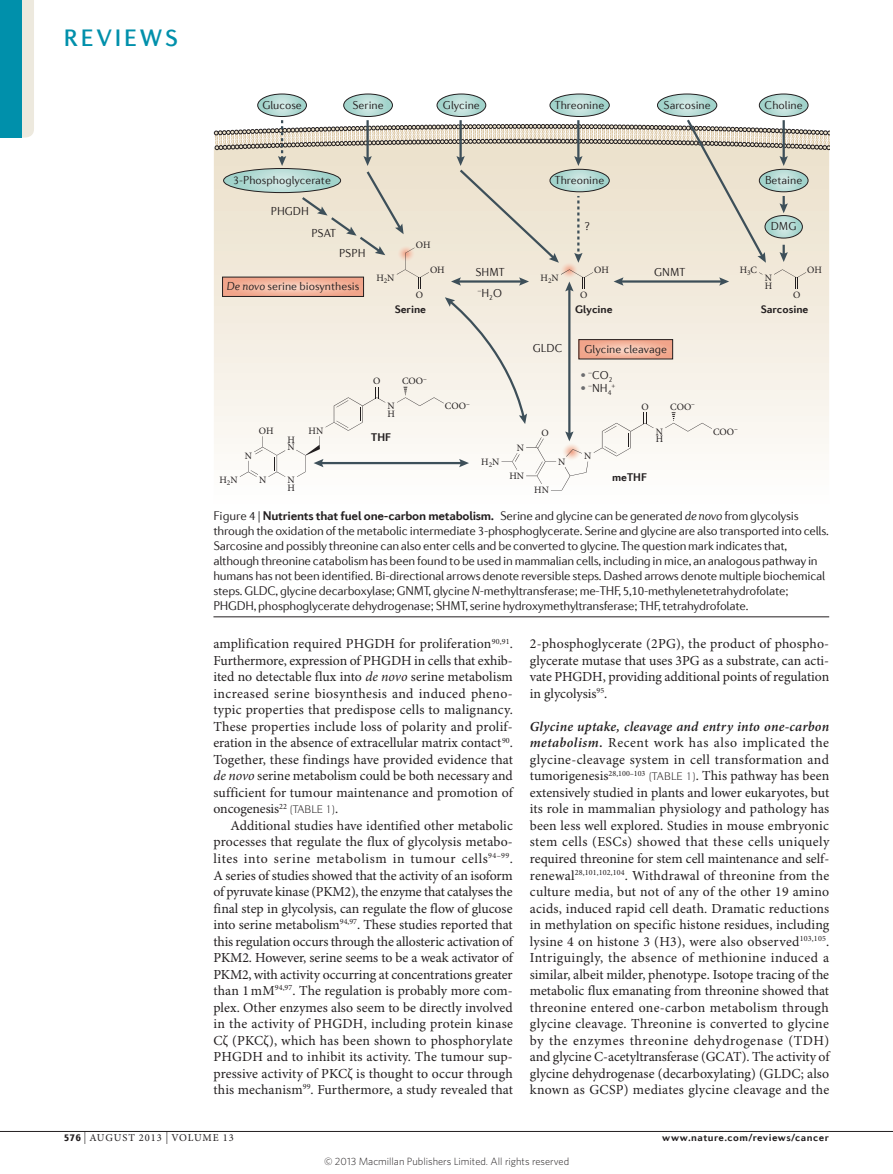
<style>
.page{position:relative;width:893px;height:1174px;background:#fff}
.page>*{position:absolute;margin:0;border:0;box-sizing:border-box;transform-origin:0 0}
.t1{font:500 24px "Diverda Sans Com";letter-spacing:.115em;color:#0090ab}
.bodyindent{font:13.8px/16.5px "Minion Pro";color:#231f20;text-align:justify}
.bodyfirst_inline{font:13.8px/16.5px "Minion Pro";letter-spacing:.02em;color:#231f20;text-align:justify}
.figurecaption{font:300 12.75px/15px "Diverda Sans Com";letter-spacing:-.02em;color:#231f20}
.t2{font:300 11.7px "Diverda Sans Com";color:#231f20}
.t3{font:700 11.7px "Diverda Sans Com";color:#231f20}
.t4{font:700 11.25px "Diverda Sans Com";color:#231f20}
.t5{font:300 10.5px "Whitney";color:#231f20}
.t6{font:700 10.5px "Diverda Sans Com";letter-spacing:.045em;color:#231f20}
.t7{font:10.5px "Minion Pro";letter-spacing:.085em;color:#231f20}
.t8{font:9.75px/7.6px "Minion Pro";color:#231f20}
.t9{font:300 7.5px "Diverda Sans Com";color:#231f20}
.s1{font-style:italic}
.s2{font-size:11.7px}
.s3{font-size:11.7px;color:#6c6d70}
.s4{font-weight:700}
.s5{font-weight:300}
.s6{color:#0090ab}
.s7{font-weight:600;font-style:italic}
.s8{font-family:"Diverda Sans Com";font-weight:900}
.s9{font-size:12px}
</style>
<div class="page">
<svg style="left:214px;top:291px;width:615px;height:186px"></svg>
<svg style="left:224px;top:291px;width:138px;height:4px"></svg>
<div style="left:222px;top:277px;width:142px;height:20px;border:1px solid #231f20"></div>
<svg style="left:240px;top:436px;width:45px;height:41px"></svg>
<svg style="left:665px;top:412px;width:47px;height:19px"></svg>
<svg style="left:594px;top:412px;width:60px;height:44px"></svg>
<svg style="left:501px;top:453px;width:19px;height:17px"></svg>
<hr style="left:568px;top:288px;width:2px;height:146px;background:#3d4f59">
<svg style="left:526px;top:431px;width:62px;height:60px"></svg>
<svg style="left:214px;top:94px;width:616px;height:197px;background:#e0dbce"></svg>
<hr style="left:320px;top:462px;width:142px;height:2px;background:#3d4f59">
<svg style="left:459px;top:459px;width:10px;height:8px"></svg>
<svg style="left:296px;top:387px;width:89px;height:90px"></svg>
<svg style="left:581px;top:341px;width:90px;height:16px"></svg>
<div style="left:579px;top:339px;width:94px;height:20px;border:1px solid #231f20"></div>
<svg style="left:397px;top:297px;width:130px;height:127px;background:#f1ece2"></svg>
<hr style="left:0;top:1131px;width:893px;height:1px;background:#231f20">
<hr style="left:213px;top:616px;width:616px;height:1px;background:#231f20">
<svg style="left:21px;top:0;width:13px;height:138px;background:#dae2da"></svg>
<div style="left:0;top:0;width:21px;height:138px;background:#0090ab"></div>
<h1 class="t1" style="left:64px;top:24px;width:116px">REVIEWS</h1>
<p class="t2" style="left:262px;top:98px;width:41px">Glucose</p>
<p class="t2" style="left:352px;top:98px;width:33px">Serine</p>
<p class="t2" style="left:443px;top:98px;width:38px">Glycine</p>
<p class="t2" style="left:555px;top:98px;width:51px">Threonine</p>
<p class="t2" style="left:663px;top:98px;width:49px">Sarcosine</p>
<p class="t2" style="left:765px;top:98px;width:40px">Choline</p>
<p class="t2" style="left:233px;top:174px;width:99px">3-Phosphoglycerate</p>
<p class="t2" style="left:271px;top:204px;width:40px">PHGDH</p>
<p class="t2" style="left:311px;top:227px;width:26px">PSAT</p>
<p class="t2" style="left:555px;top:174px;width:51px">Threonine</p>
<p class="t2" style="left:584px;top:220px;width:7px">?</p>
<p class="t2" style="left:765px;top:174px;width:39px">Betaine</p>
<p class="t2" style="left:771px;top:220px;width:27px">DMG</p>
<p class="t2" style="left:339px;top:246px;width:28px">PSPH</p>
<p class="t2" style="left:227px;top:280px;width:134px"><span class="s1">De novo</span> serine biosynthesis</p>
<p class="t8" style="left:376px;top:274px;width:20px">H<sub>2</sub>N</p>
<p class="t8" style="left:416px;top:242px;width:16px">OH</p>
<p class="t8" style="left:430px;top:266px;width:16px">OH</p>
<p class="t8" style="left:416px;top:291px;width:9px">O</p>
<p class="t8" style="left:594px;top:266px;width:16px">OH</p>
<p class="t2" style="left:475px;top:265px;width:31px">SHMT</p>
<p class="t2" style="left:654px;top:265px;width:33px">GNMT</p>
<p class="t8" style="left:541px;top:274px;width:20px">H<sub>2</sub>N</p>
<p class="t9" style="left:478px;top:289px;width:26px">–<span class="s2">H</span>2<span class="s2">O</span></p>
<p class="t8" style="left:580px;top:291px;width:9px">O</p>
<p class="t8" style="left:740px;top:266px;width:19px">H<sub>3</sub>C</p>
<p class="t8" style="left:765px;top:274px;width:9px">N<br>H</p>
<p class="t8" style="left:807px;top:266px;width:16px">OH</p>
<p class="t8" style="left:793px;top:291px;width:9px">O</p>
<p class="t4" style="left:395px;top:303px;width:33px">Serine</p>
<p class="t4" style="left:575px;top:303px;width:39px">Glycine</p>
<p class="t4" style="left:761px;top:303px;width:49px">Sarcosine</p>
<p class="t8" style="left:373px;top:378px;width:9px">O</p>
<p class="t8" style="left:402px;top:378px;width:26px">COO<sup>–</sup></p>
<p class="t8" style="left:388px;top:402px;width:9px">N<br>H</p>
<p class="t8" style="left:445px;top:402px;width:26px">COO<sup>–</sup></p>
<p class="t2" style="left:533px;top:341px;width:31px">GLDC</p>
<p class="t2" style="left:584px;top:342px;width:84px">Glycine cleavage</p>
<p class="t9" style="left:581px;top:372px;width:33px"><span class="s3">•</span> –<span class="s2">CO</span>2</p>
<p class="t9" style="left:581px;top:384px;width:32px"><span class="s3">•</span> –<span class="s2">NH</span>4</p>
<p class="t9" style="left:612px;top:381px;width:5px">+</p>
<p class="t8" style="left:641px;top:403px;width:9px">O</p>
<p class="t8" style="left:670px;top:403px;width:26px">COO<sup>–</sup></p>
<p class="t8" style="left:259px;top:427px;width:16px">OH</p>
<p class="t8" style="left:245px;top:452px;width:9px">N</p>
<p class="t8" style="left:287px;top:436px;width:9px">H<br>N</p>
<p class="t8" style="left:219px;top:477px;width:20px">H<sub>2</sub>N</p>
<p class="t8" style="left:259px;top:477px;width:9px">N</p>
<p class="t8" style="left:288px;top:477px;width:9px">N<br>H</p>
<p class="t8" style="left:309px;top:427px;width:16px">HN</p>
<p class="t4" style="left:371px;top:430px;width:21px">THF</p>
<p class="t8" style="left:656px;top:428px;width:9px">N<br>H</p>
<p class="t8" style="left:542px;top:430px;width:9px">O</p>
<p class="t8" style="left:481px;top:458px;width:20px">H<sub>2</sub>N</p>
<p class="t8" style="left:517px;top:444px;width:9px">N</p>
<p class="t8" style="left:509px;top:472px;width:16px">HN</p>
<p class="t8" style="left:534px;top:487px;width:16px">HN</p>
<p class="t8" style="left:558px;top:458px;width:9px">N</p>
<p class="t8" style="left:584px;top:453px;width:9px">N</p>
<p class="t4" style="left:612px;top:470px;width:36px">meTHF</p>
<p class="t8" style="left:713px;top:428px;width:26px">COO<sup>–</sup></p>
<p class="figurecaption" style="left:213px;top:508px;width:617px">Figure 4 | <span class="s4">Nutrients that fuel one-carbon metabolism.</span> Serine and glycine can be generated <span class="s1">de novo</span> from glycolysis through the oxidation of the metabolic intermediate 3‑phosphoglycerate. Serine and glycine are also transported into cells.<br>Sarcosine and possibly threonine can also enter cells and be converted to glycine. The question mark indicates that, although threonine catabolism has been found to be used in mammalian cells, including in mice, an analogous pathway in humans has not been identified. Bi‑directional arrows denote reversible steps. Dashed arrows denote multiple biochemical steps. GLDC, glycine decarboxylase; GNMT, glycine <span class="s1">N</span>‑methyltransferase; me‑THF, 5,10-methylenetetrahydrofolate; PHGDH, phosphoglycerate dehydrogenase; SHMT, serine hydroxymethyltransferase; THF, tetrahydrofolate.</p>
<p class="t3" style="left:703px;top:520px;width:127px">Nature Reviews <span class="s5">|</span> <span class="s6">Cancer</span></p>
<p class="bodyindent" style="left:213px;top:636px;width:301px">amplification required PHGDH for proliferation<sup>90,91</sup>.<br>Furthermore, expression of PHGDH in cells that exhib&shy;ited no detectable flux into <span class="s1">de novo</span> serine metabolism increased serine biosynthesis and induced pheno&shy;typic properties that predispose cells to malignancy.<br>These properties include loss of polarity and prolif&shy;eration in the absence of extracellular matrix contact<sup>90</sup>.<br>Together, these findings have provided evidence that <span class="s1">de novo</span> serine metabolism could be both necessary and sufficient for tumour maintenance and promotion of oncogenesis<sup>22</sup></p>
<p class="bodyindent" style="left:335px;top:801px;width:5px">.</p>
<p class="bodyindent" style="left:213px;top:818px;width:301px;text-indent:17px">Additional studies have identified other metabolic processes that regulate the flux of glycolysis metabo&shy;lites into serine metabolism in tumour cells<sup>94–99</sup>.<br>A series of studies showed that the activity of an isoform of pyruvate kinase (PKM2), the enzyme that catalyses the final step in glycolysis, can regulate the flow of glucose into serine metabolism<sup>94,97</sup>. These studies reported that this regulation occurs through the allosteric activation of PKM2. However, serine seems to be a weak activator of PKM2, with activity occurring at concentrations greater than 1 mM<sup>94,97</sup>. The regulation is probably more com&shy;plex. Other enzymes also seem to be directly involved in the activity of PHGDH, including protein kinase Cζ (PKCζ), which has been shown to phosphorylate PHGDH and to inhibit its activity. The tumour sup&shy;pressive activity of PKCζ is thought to occur through this mechanism<sup>99</sup>. Furthermore, a study revealed that</p>
<p class="bodyindent" style="left:530px;top:636px;width:301px;text-align:left">2‑phosphoglycerate (2PG), the product of phospho&shy;glycerate mutase that uses 3PG as a substrate, can acti&shy;vate PHGDH, providing additional points of regulation in glycolysis<sup>95</sup>.</p>
<p class="bodyfirst_inline" style="left:530px;top:719px;width:301px"><span class="s7">Glycine uptake, cleavage and entry into one-carbon metabolism.</span> Recent work has also implicated the glycine-cleavage system in cell transformation and tumorigenesis<sup>28,100–103</sup></p>
<p class="bodyfirst_inline" style="left:530px;top:768px;width:301px;text-indent:166px">. This pathway has been extensively studied in plants and lower eukaryotes, but its role in mammalian physiology and pathology has been less well explored. Studies in mouse embryonic stem cells (ESCs) showed that these cells uniquely required threonine for stem cell maintenance and self&shy;renewal<sup>28,101,102,104</sup>. Withdrawal of threonine from the culture media, but not of any of the other 19 amino acids, induced rapid cell death. Dramatic reductions in methylation on specific histone residues, including lysine 4 on histone 3 (H3), were also observed<sup>103,105</sup>.<br>Intriguingly, the absence of methionine induced a similar, albeit milder, phenotype. Isotope tracing of the metabolic flux emanating from threonine showed that threonine entered one-carbon metabolism through glycine cleavage. Threonine is converted to glycine by the enzymes threonine dehydrogenase (TDH) and glycine C‑acetyltransferase (GCAT). The activity of glycine dehydrogenase (decarboxylating) (GLDC; also known as GCSP) mediates glycine cleavage and the</p>
<p class="t7" style="left:64px;top:1131px;width:171px"><span class="s8">576</span> <span class="s9">|</span> AUGUST 2013 <span class="s9">|</span> VOLUME 13</p>
<p class="t6" style="left:662px;top:1130px;width:168px">www.nature.com/reviews/cancer</p>
<p class="t5" style="left:324px;top:1154px;width:247px">© 2013 Macmillan Publishers Limited. All rights reserved</p>
</div>
